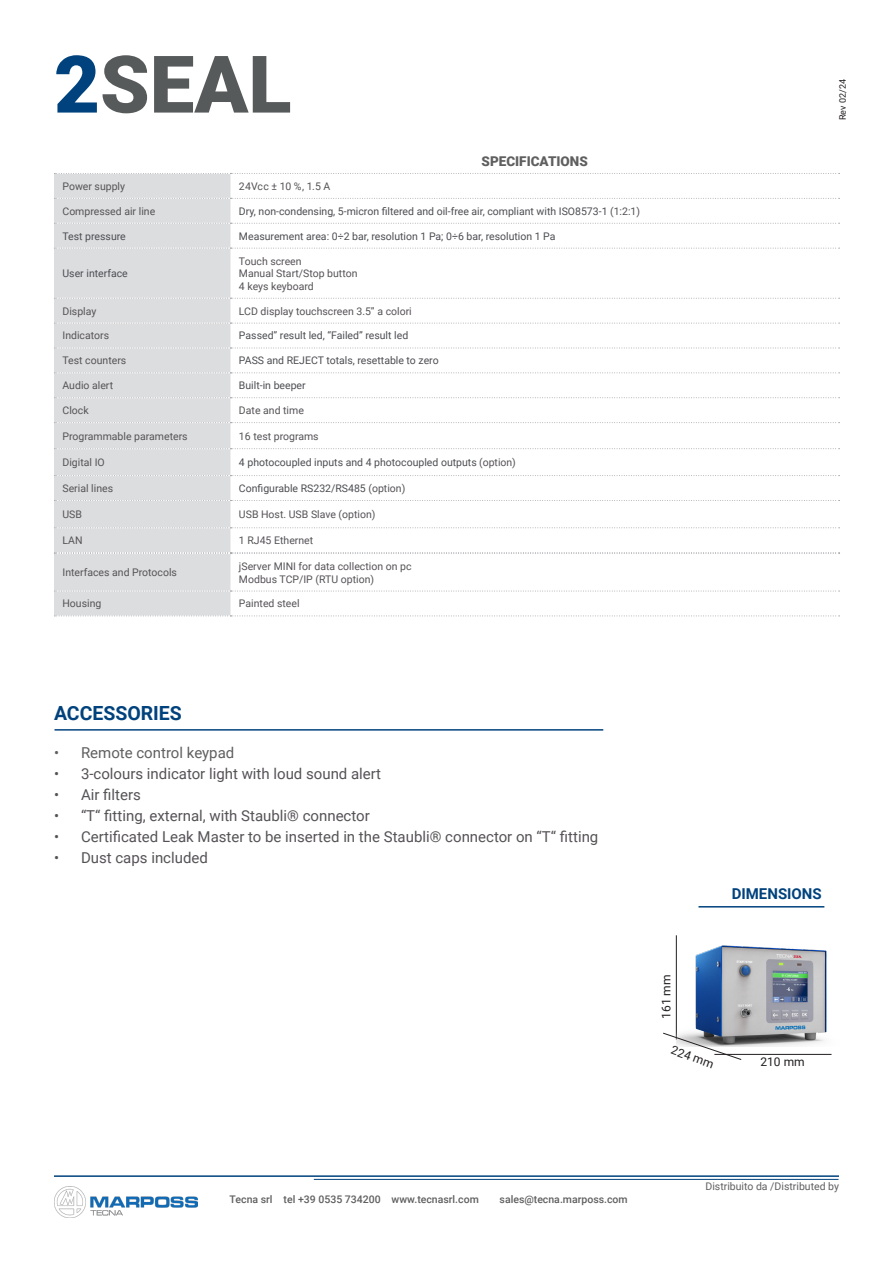
<style>
.page{position:relative;width:893px;height:1263px;background:#fff}
.page>*{position:absolute;margin:0;border:0;box-sizing:border-box;transform-origin:0 0}
.t1{font:900 79.5px "Roboto";color:#575a5b}
.t2{font:700 19.5px "Roboto";color:#00427d}
.t3{font:15px "Roboto";color:#555256}
.t4{font:15px "Roboto";color:#5f5f5f}
.t5{font:700 15px "Roboto";color:#00427d}
.t6{font:900 13.5px "Roboto";color:#5f5f5f}
.t7{font:12px "Roboto";color:#231f20}
.TABELLA{font:10.5px/12.6px "Roboto";color:#555256}
.TABELLA-2{font:10.5px "Roboto";color:#4c4d52}
.t8{font:500 10.5px "Roboto";color:#5f5f5f}
.t9{font:10.5px "Roboto";color:#5f5f5f}
.t10{font:9px "Roboto";color:#231f20}
.s1{color:#00427d}
.s2{color:#555256}
</style>
<div class="page">
<hr style="left:54px;top:1175px;width:785px;height:2px;background:#00427d">
<hr style="left:314px;top:1179px;width:524px;height:1px;background:#00427d">
<img style="left:54px;top:1186px;width:143px;height:32px">
<div style="left:54px;top:174px;width:176px;height:378px;background:#dcdddf"></div>
<svg style="left:54px;top:173px;width:786px;height:1px"></svg>
<svg style="left:54px;top:198px;width:786px;height:1px"></svg>
<svg style="left:54px;top:223px;width:786px;height:1px"></svg>
<svg style="left:54px;top:248px;width:786px;height:1px"></svg>
<svg style="left:54px;top:298px;width:786px;height:1px"></svg>
<svg style="left:54px;top:323px;width:786px;height:1px"></svg>
<svg style="left:54px;top:348px;width:786px;height:1px"></svg>
<svg style="left:54px;top:372px;width:786px;height:1px"></svg>
<svg style="left:54px;top:397px;width:786px;height:1px"></svg>
<svg style="left:54px;top:422px;width:786px;height:1px"></svg>
<svg style="left:54px;top:448px;width:786px;height:1px"></svg>
<svg style="left:54px;top:475px;width:786px;height:1px"></svg>
<svg style="left:54px;top:500px;width:786px;height:1px"></svg>
<svg style="left:54px;top:527px;width:786px;height:1px"></svg>
<svg style="left:54px;top:552px;width:786px;height:64px"></svg>
<hr style="left:698px;top:906px;width:126px;height:1px;background:#00427d">
<hr style="left:676px;top:935px;width:1px;height:104px;background:#231f20">
<hr style="left:55px;top:729px;width:548px;height:2px;background:#00427d">
<hr style="left:714px;top:1054px;width:117px;height:1px;background:#231f20">
<img style="left:695px;top:945px;width:132px;height:101px">
<svg style="left:663px;top:1032px;width:79px;height:28px"></svg>
<p class="t1" style="left:54px;top:29px;width:239px"><span class="s1">2</span>SEAL</p>
<p class="t6" style="left:482px;top:151px;width:108px">SPECIFICATIONS</p>
<p class="TABELLA" style="left:63px;top:179px;width:64px">Power supply</p>
<p class="TABELLA" style="left:239px;top:179px;width:93px">24Vcc ± 10 %, 1.5 A</p>
<p class="TABELLA" style="left:63px;top:204px;width:94px">Compressed air line</p>
<p class="TABELLA-2" style="left:239px;top:204px;width:403px">Dry, non-condensing, 5-micron filtered and oil-free air, compliant with ISO8573-1 <span class="s2">(1:2:1)</span></p>
<p class="TABELLA-2" style="left:63px;top:229px;width:65px">Test pressure</p>
<p class="TABELLA-2" style="left:239px;top:229px;width:318px">Measurement area: 0÷2 bar, resolution 1 Pa; 0÷6 bar, resolution 1 Pa</p>
<p class="TABELLA-2" style="left:63px;top:266px;width:67px">User interface</p>
<p class="TABELLA" style="left:239px;top:254px;width:64px">Touch screen</p>
<p class="TABELLA" style="left:239px;top:267px;width:120px">Manual Start/Stop button</p>
<p class="TABELLA" style="left:239px;top:279px;width:76px">4 keys keyboard</p>
<p class="TABELLA" style="left:63px;top:304px;width:35px">Display</p>
<p class="TABELLA" style="left:239px;top:304px;width:174px">LCD display touchscreen 3.5” a colori</p>
<p class="TABELLA" style="left:63px;top:329px;width:48px">Indicators</p>
<p class="TABELLA-2" style="left:239px;top:328px;width:171px">Passed” result led, “Failed” result led</p>
<p class="TABELLA" style="left:63px;top:354px;width:65px">Test counters</p>
<p class="TABELLA-2" style="left:239px;top:353px;width:201px">PASS and REJECT totals, resettable to zero</p>
<p class="TABELLA" style="left:63px;top:379px;width:52px">Audio alert</p>
<p class="TABELLA-2" style="left:239px;top:378px;width:68px">Built-in beeper</p>
<p class="TABELLA" style="left:63px;top:404px;width:28px">Clock</p>
<p class="TABELLA" style="left:239px;top:404px;width:66px">Date and time</p>
<p class="TABELLA" style="left:63px;top:429px;width:127px">Programmable parameters</p>
<p class="TABELLA" style="left:239px;top:429px;width:81px">16 test programs</p>
<p class="TABELLA" style="left:63px;top:456px;width:44px">Digital IO</p>
<p class="TABELLA-2" style="left:239px;top:455px;width:278px">4 photocoupled inputs and 4 photocoupled outputs <span class="s2">(option)</span></p>
<p class="TABELLA" style="left:63px;top:482px;width:52px">Serial lines</p>
<p class="TABELLA-2" style="left:239px;top:481px;width:168px">Configurable RS232/RS485 <span class="s2">(option)</span></p>
<p class="TABELLA" style="left:63px;top:508px;width:21px">USB</p>
<p class="TABELLA" style="left:239px;top:508px;width:138px">USB Host. USB Slave (option)</p>
<p class="TABELLA" style="left:63px;top:534px;width:22px">LAN</p>
<p class="TABELLA" style="left:239px;top:534px;width:76px">1 RJ45 Ethernet</p>
<p class="TABELLA" style="left:63px;top:566px;width:116px">Interfaces and Protocols</p>
<p class="TABELLA" style="left:239px;top:559px;width:174px">jServer MINI for data collection on pc<br>Modbus TCP/IP (RTU option)</p>
<p class="TABELLA" style="left:63px;top:597px;width:40px">Housing</p>
<p class="TABELLA" style="left:239px;top:597px;width:62px">Painted steel</p>
<p class="t10" style="left:836px;top:120px;width:42px;rotate:-90deg">Rev 02/24</p>
<p class="t2" style="left:54px;top:700px;width:129px">ACCESSORIES</p>
<p class="t4" style="left:54px;top:742px;width:182px">• Remote control keypad</p>
<p class="t3" style="left:54px;top:763px;width:329px">• 3-colours indicator light with loud sound alert</p>
<p class="t3" style="left:54px;top:784px;width:88px">• Air filters</p>
<p class="t3" style="left:54px;top:805px;width:317px">• “T“ fitting, external, with Staubli® connector</p>
<p class="t3" style="left:54px;top:826px;width:546px">• Certificated Leak Master to be inserted in the Staubli® connector on “T“ fitting</p>
<p class="t3" style="left:54px;top:847px;width:155px">• Dust caps included</p>
<p class="t5" style="left:732px;top:883px;width:92px">DIMENSIONS</p>
<p class="t7" style="left:658px;top:1019px;width:46px;rotate:-90deg">161 mm</p>
<p class="t7" style="left:675px;top:1041px;width:46px;rotate:20deg">224 mm</p>
<p class="t7" style="left:760px;top:1054px;width:46px">210 mm</p>
<p class="t8" style="left:230px;top:1192px;width:251px">Tecna srl tel +39 0535 734200 www.tecnasrl.com</p>
<p class="t8" style="left:500px;top:1192px;width:130px">sales@tecna.marposs.com</p>
<p class="t9" style="left:705px;top:1179px;width:135px">Distribuito da /Distributed by</p>
</div>
